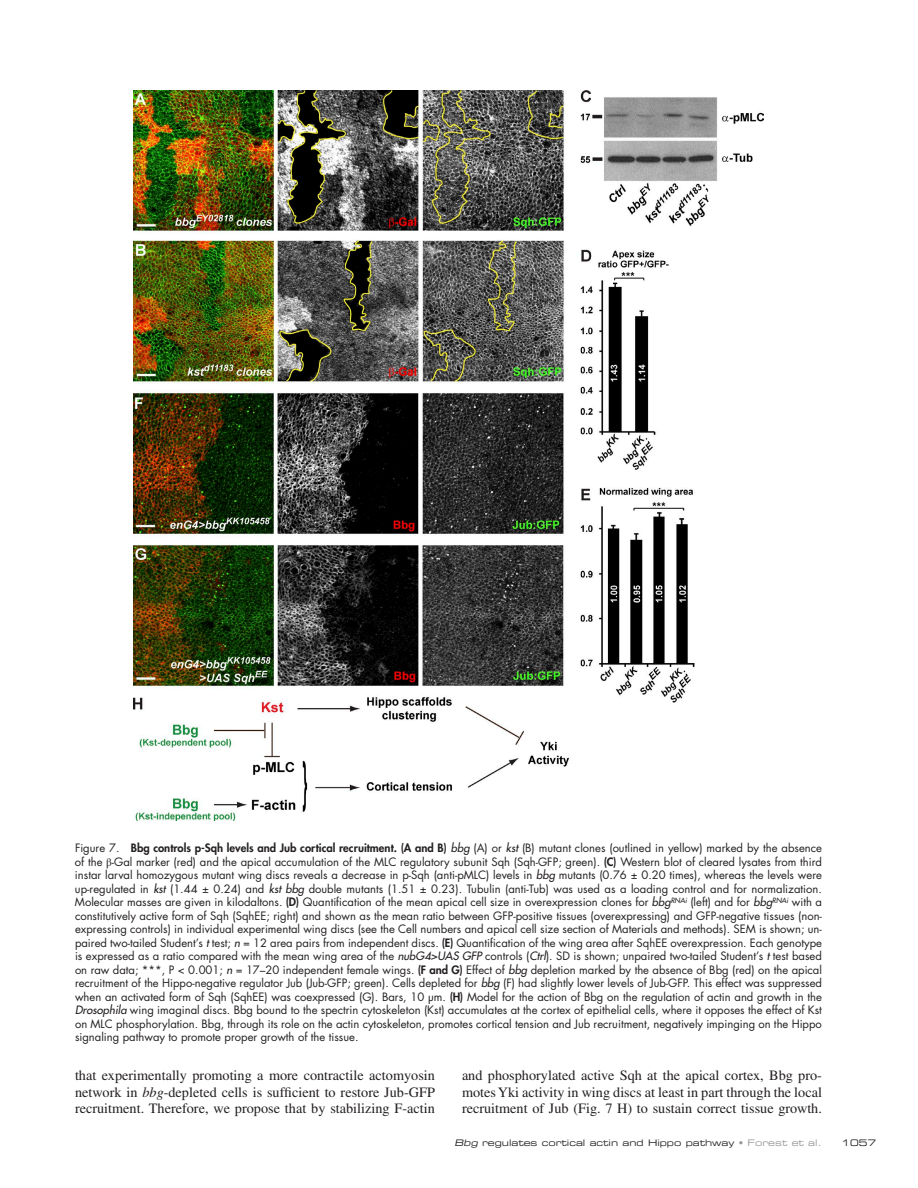
<style>
.page{position:relative;width:918px;height:1188px;background:#fff}
.page>*{position:absolute;margin:0;border:0;box-sizing:border-box;transform-origin:0 0}
.t1{font:14.25px/16.5px "Times LT Std";color:#231f20;text-align:justify}
.t2{font:11.25px/13.5px "Futura Std";color:#231f20;text-align:justify}
.t3{font:9px "Eurostile LT Std Ex 2";color:#231f20}
.s1{font-weight:800}
.s2{font-weight:500;font-style:italic}
.s3{font-family:"STIX General"}
.s4{font-style:italic}
.s5{color:#949698}
</style>
<div class="page">
<img style="left:133px;top:90px;width:631px;height:731px">
<p class="t2" style="left:75px;top:842px;width:749px">Figure 7. <span class="s1">Bbg controls p-Sqh levels and Jub cortical recruitment. (A and B)</span> <span class="s2">bbg</span> (A) or <span class="s2">kst</span> (B) mutant clones (outlined in yellow) marked by the absence of the <span class="s3">β</span>-Gal marker (red) and the apical accumulation of the MLC regulatory subunit Sqh (Sqh-GFP; green). <span class="s1">(C)</span> Western blot of cleared lysates from third instar larval homozygous mutant wing discs reveals a decrease in p-Sqh (anti-pMLC) levels in <span class="s2">bbg</span> mutants (0.76 ± 0.20 times), whereas the levels were up-regulated in <span class="s2">kst</span> (1.44 ± 0.24) and <span class="s2">kst bbg</span> double mutants (1.51 ± 0.23). Tubulin (anti-Tub) was used as a loading control and for normalization.<br>Molecular masses are given in kilodaltons. <span class="s1">(D)</span> Quantification of the mean apical cell size in overexpression clones for <span class="s2">bbg</span><sup>RNAi</sup> (left) and for <span class="s2">bbg</span><sup>RNAi</sup> with a constitutively active form of Sqh (SqhEE; right) and shown as the mean ratio between GFP-positive tissues (overexpressing) and GFP-negative tissues (non&shy;expressing controls) in individual experimental wing discs (see the Cell numbers and apical cell size section of Materials and methods). SEM is shown; un&shy;paired two-tailed Student’s <span class="s2">t</span> test; <span class="s2">n</span> = 12 area pairs from independent discs. <span class="s1">(E)</span> Quantification of the wing area after SqhEE overexpression. Each genotype is expressed as a ratio compared with the mean wing area of the <span class="s2">nubG4&gt;UAS GFP</span> controls (<span class="s2">Ctrl</span>). SD is shown; unpaired two-tailed Student’s <span class="s2">t</span> test based on raw data; ***, P &lt; 0.001; <span class="s2">n</span> = 17–20 independent female wings. <span class="s1">(F and G)</span> Effect of <span class="s2">bbg</span> depletion marked by the absence of Bbg (red) on the apical recruitment of the Hippo-negative regulator Jub (Jub-GFP; green). Cells depleted for <span class="s2">bbg</span> (F) had slightly lower levels of Jub-GFP. This effect was suppressed when an activated form of Sqh (SqhEE) was coexpressed (G). Bars, 10 µm. <span class="s1">(H)</span> Model for the action of Bbg on the regulation of actin and growth in the <span class="s2">Drosophila</span> wing imaginal discs. Bbg bound to the spectrin cytoskeleton (Kst) accumulates at the cortex of epithelial cells, where it opposes the effect of Kst on MLC phosphorylation. Bbg, through its role on the actin cytoskeleton, promotes cortical tension and Jub recruitment, negatively impinging on the Hippo signaling pathway to promote proper growth of the tissue.</p>
<p class="t1" style="left:75px;top:1067px;width:362px">that experimentally promoting a more contractile actomyosin network in <span class="s4">bbg</span>-depleted cells is sufficient to restore Jub-GFP recruitment. Therefore, we propose that by stabilizing F-actin</p>
<p class="t1" style="left:462px;top:1067px;width:361px">and phosphorylated active Sqh at the apical cortex, Bbg pro&shy;motes Yki activity in wing discs at least in part through the local recruitment of Jub (Fig. 7 H) to sustain correct tissue growth.</p>
<p class="t3" style="left:454px;top:1136px;width:369px"><span class="s4">Bbg</span> regulates cortical actin and Hippo pathway <span class="s5">• Forest et al.</span></p>
<p class="t3" style="left:841px;top:1136px;width:36px">1057</p>
</div>
